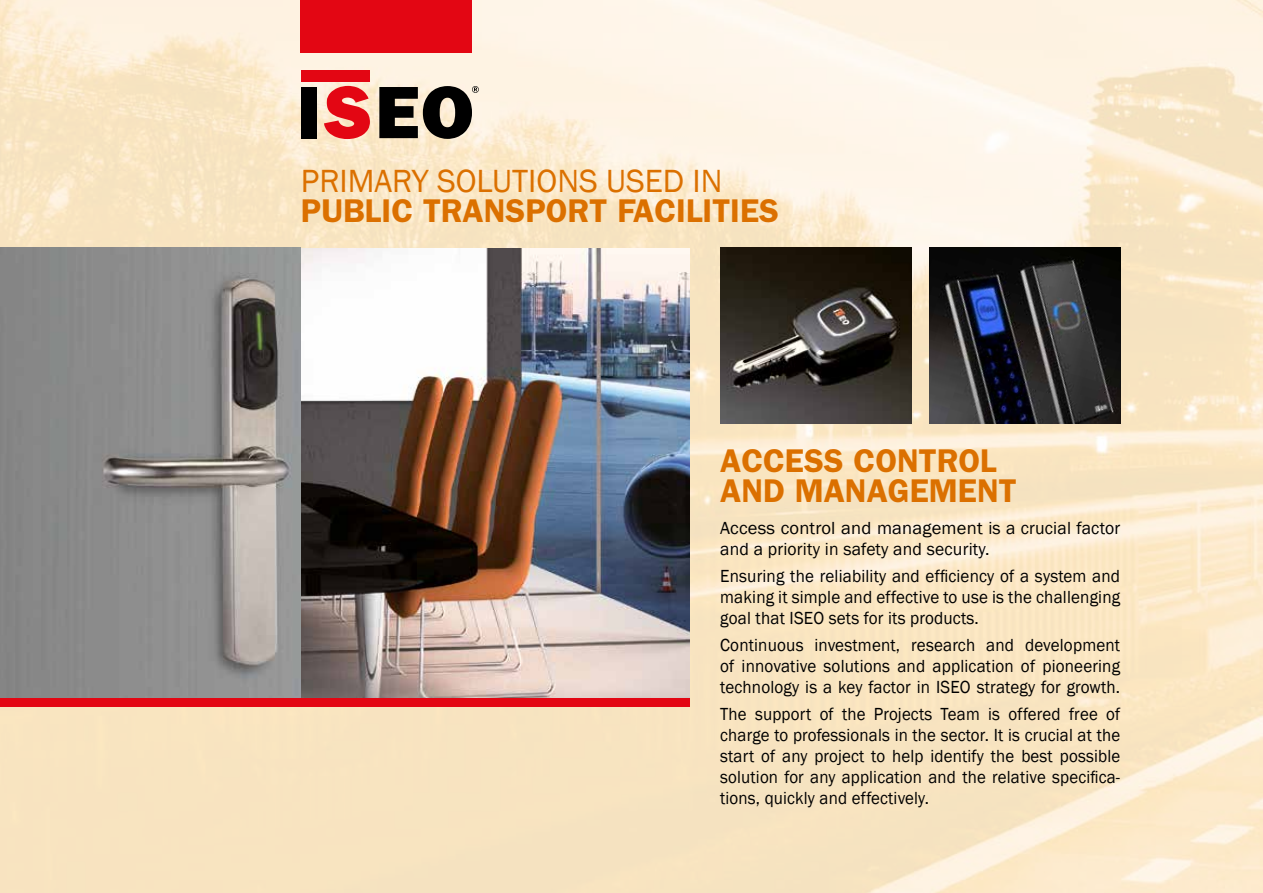
<style>
.page{position:relative;width:1263px;height:893px;background:#fff}
.page>*{position:absolute;margin:0;border:0;box-sizing:border-box;transform-origin:0 0}
.t1{font:600 33px/30px "Franklin Gothic";color:#db7000}
.t2{font:33px "Franklin Gothic";color:#db7000}
.t3{font:18px/21px "Franklin Gothic";letter-spacing:.01em;color:#000;text-align:justify;scale:.95 1}
.t4{font:18px/21px "Franklin Gothic";letter-spacing:.01em;color:#000;text-align:justify;scale:.94 1}
.t5{font:18px/21px "Franklin Gothic";letter-spacing:.01em;color:#000}
</style>
<div class="page">
<img style="left:0;top:0;width:1263px;height:893px">
<div style="left:301px;top:87px;width:16px;height:51px;background:#000"></div>
<svg style="left:324px;top:86px;width:46px;height:53px"></svg>
<div style="left:301px;top:70px;width:69px;height:12px;background:#e30613"></div>
<svg style="left:379px;top:86px;width:100px;height:53px"></svg>
<div style="left:301px;top:0;width:171px;height:52px;background:#e30613"></div>
<img style="left:720px;top:248px;width:191px;height:176px">
<img style="left:301px;top:248px;width:389px;height:450px">
<img style="left:0;top:248px;width:301px;height:450px">
<div style="left:0;top:698px;width:690px;height:9px;background:#e30613"></div>
<img style="left:929px;top:247px;width:191px;height:177px">
<h1 class="t2" style="left:301px;top:161px;width:423px">PRIMARY SOLUTIONS USED IN</h1>
<h1 class="t1" style="left:301px;top:196px;width:480px">PUBLIC TRANSPORT FACILITIES</h1>
<h1 class="t1" style="left:720px;top:445px;width:298px">ACCESS CONTROL<br>AND MANAGEMENT</h1>
<p class="t5" style="left:720px;top:517px;width:401px">Access control and management is a crucial factor and a priority in safety and security.</p>
<p class="t3" style="left:720px;top:565px;width:422px">Ensuring the reliability and efficiency of a system and making it simple and effective to use is the challenging goal that ISEO sets for its products.</p>
<p class="t3" style="left:720px;top:634px;width:423px">Continuous investment, research and development of innovative solutions and application of pioneering technology is a key factor in ISEO strategy for growth.</p>
<p class="t4" style="left:720px;top:703px;width:427px">The support of the Projects Team is offered free of charge to professionals in the sector. It is crucial at the start of any project to help identify the best possible solution for any application and the relative specifica&shy;tions, quickly and effectively.</p>
</div>
